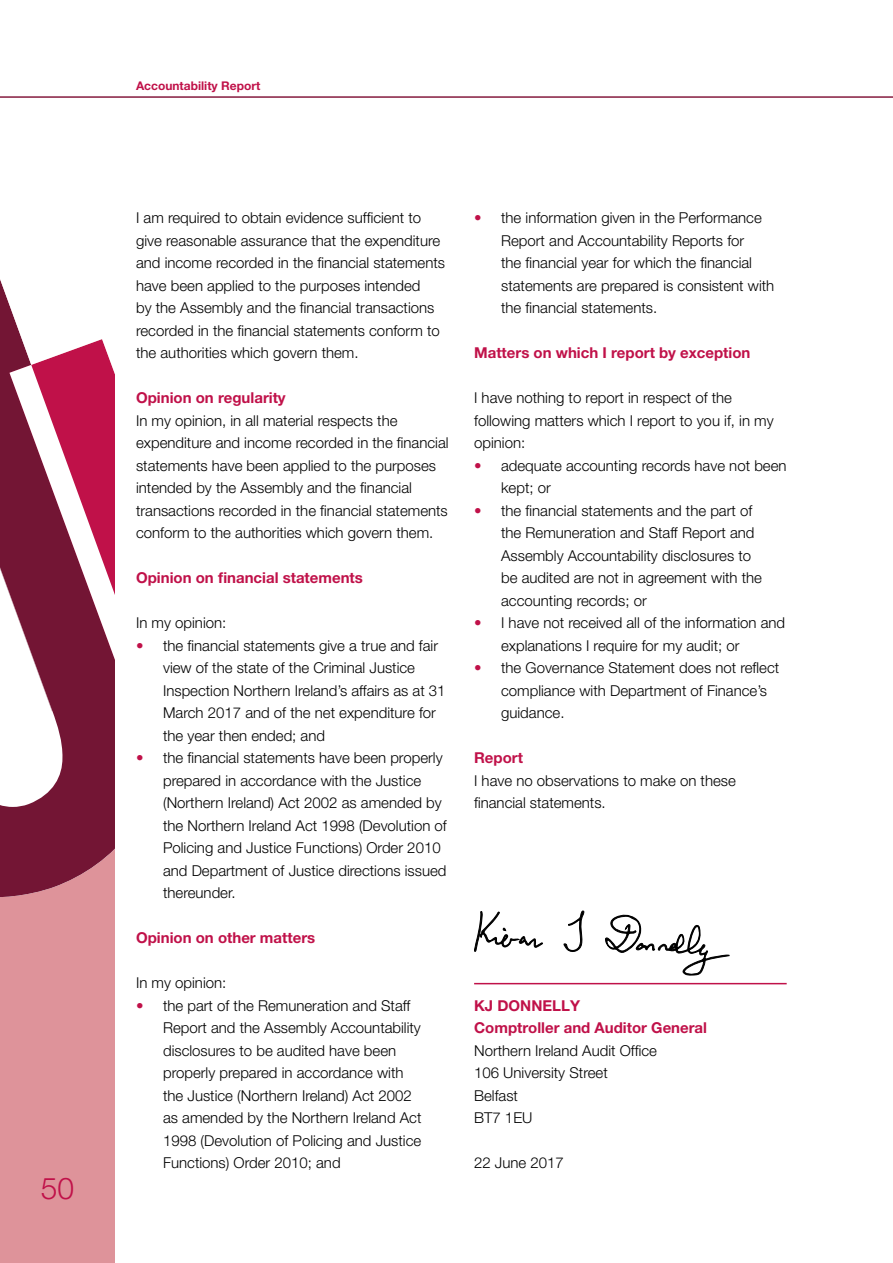
<style>
.page{position:relative;width:893px;height:1263px;background:#fff}
.page>*{position:absolute;margin:0;border:0;box-sizing:border-box;transform-origin:0 0}
.t1{font:300 30px "Helvetica Neue LT Std";color:#c01149}
._1_0_Body{font:300 15px/22.5px "Helvetica Neue LT Pro";color:#000}
._3_0_Sub_Head{font:700 15px "Helvetica Neue LT Pro";color:#c01149}
._4_0_Body_Bullets{font:700 15px "Helvetica Neue LT Pro";color:#c01149}
.t2{font:700 12px "Helvetica Neue LT Std";color:#c01149}
.s1{font-weight:700;color:#c01149}
</style>
<div class="page">
<div style="left:0;top:1049px;width:115px;height:214px;background:#de939a"></div>
<div style="left:0;top:897px;width:115px;height:152px;background:#de939a"></div>
<svg style="left:9px;top:775px;width:106px;height:255px;fill:#de939a"></svg>
<svg style="left:0;top:279px;width:115px;height:496px"></svg>
<hr style="left:0;top:96px;width:893px;height:2px;background:#851a3e">
<hr style="left:474px;top:983px;width:313px;height:1px;background:#c01149">
<svg style="left:563px;top:911px;width:22px;height:41px"></svg>
<svg style="left:605px;top:914px;width:124px;height:61px"></svg>
<svg style="left:474px;top:911px;width:69px;height:40px"></svg>
<h1 class="t1" style="left:41px;top:1170px;width:35px">50</h1>
<p class="t2" style="left:136px;top:78px;width:126px">Accountability Report</p>
<p class="_1_0_Body" style="left:136px;top:206px;width:310px">I am required to obtain evidence sufficient to give reasonable assurance that the expenditure and income recorded in the financial statements have been applied to the purposes intended<br>by the Assembly and the financial transactions recorded in the financial statements conform to the authorities which govern them.</p>
<p class="_3_0_Sub_Head" style="left:136px;top:389px;width:151px">Opinion on regularity</p>
<p class="_1_0_Body" style="left:136px;top:409px;width:314px">In my opinion, in all material respects the expenditure and income recorded in the financial statements have been applied to the purposes intended by the Assembly and the financial transactions recorded in the financial statements conform to the authorities which govern them.</p>
<p class="_3_0_Sub_Head" style="left:136px;top:569px;width:228px">Opinion on financial statements</p>
<p class="_1_0_Body" style="left:136px;top:611px;width:92px">In my opinion:</p>
<p class="_1_0_Body" style="left:163px;top:634px;width:284px;text-indent:-27px"><span class="s1">•</span> the financial statements give a true and fair view of the state of the Criminal Justice Inspection Northern Ireland’s affairs as at 31<br>March 2017 and of the net expenditure for the year then ended; and</p>
<p class="_1_0_Body" style="left:163px;top:746px;width:285px;text-indent:-27px"><span class="s1">•</span> the financial statements have been properly prepared in accordance with the Justice (Northern Ireland) Act 2002 as amended by the Northern Ireland Act 1998 (Devolution of Policing and Justice Functions) Order 2010 and Department of Justice directions issued thereunder.</p>
<p class="_3_0_Sub_Head" style="left:136px;top:929px;width:181px">Opinion on other matters</p>
<p class="_1_0_Body" style="left:136px;top:971px;width:92px">In my opinion:</p>
<p class="_1_0_Body" style="left:163px;top:994px;width:260px;text-indent:-27px"><span class="s1">•</span> the part of the Remuneration and Staff Report and the Assembly Accountability disclosures to be audited have been properly prepared in accordance with the Justice (Northern Ireland) Act 2002 as amended by the Northern Ireland Act 1998 (Devolution of Policing and Justice Functions) Order 2010; and</p>
<p class="_1_0_Body" style="left:501px;top:206px;width:275px;text-indent:-27px"><span class="s1">•</span> the information given in the Performance Report and Accountability Reports for<br>the financial year for which the financial statements are prepared is consistent with the financial statements.</p>
<p class="_4_0_Body_Bullets" style="left:474px;top:344px;width:278px">Matters on which I report by exception</p>
<p class="_1_0_Body" style="left:474px;top:386px;width:301px">I have nothing to report in respect of the following matters which I report to you if, in my opinion:</p>
<p class="_1_0_Body" style="left:501px;top:454px;width:287px;text-indent:-27px"><span class="s1">•</span> adequate accounting records have not been kept; or</p>
<p class="_1_0_Body" style="left:501px;top:499px;width:262px;text-indent:-27px"><span class="s1">•</span> the financial statements and the part of the Remuneration and Staff Report and Assembly Accountability disclosures to be audited are not in agreement with the accounting records; or</p>
<p class="_1_0_Body" style="left:501px;top:611px;width:285px;text-indent:-27px"><span class="s1">•</span> I have not received all of the information and explanations I require for my audit; or</p>
<p class="_1_0_Body" style="left:501px;top:656px;width:280px;text-indent:-27px"><span class="s1">•</span> the Governance Statement does not reflect compliance with Department of Finance’s guidance.</p>
<p class="_3_0_Sub_Head" style="left:474px;top:749px;width:50px">Report</p>
<p class="_1_0_Body" style="left:474px;top:769px;width:263px">I have no observations to make on these financial statements.</p>
<p class="_3_0_Sub_Head" style="left:474px;top:996px;width:107px">KJ DONNELLY</p>
<p class="_3_0_Sub_Head" style="left:474px;top:1019px;width:234px">Comptroller and Auditor General</p>
<p class="_1_0_Body" style="left:474px;top:1039px;width:184px">Northern Ireland Audit Office</p>
<p class="_1_0_Body" style="left:474px;top:1061px;width:135px">106 University Street</p>
<p class="_1_0_Body" style="left:474px;top:1084px;width:45px">Belfast</p>
<p class="_1_0_Body" style="left:474px;top:1106px;width:60px">BT7 1EU</p>
<p class="_1_0_Body" style="left:474px;top:1151px;width:91px">22 June 2017</p>
</div>
